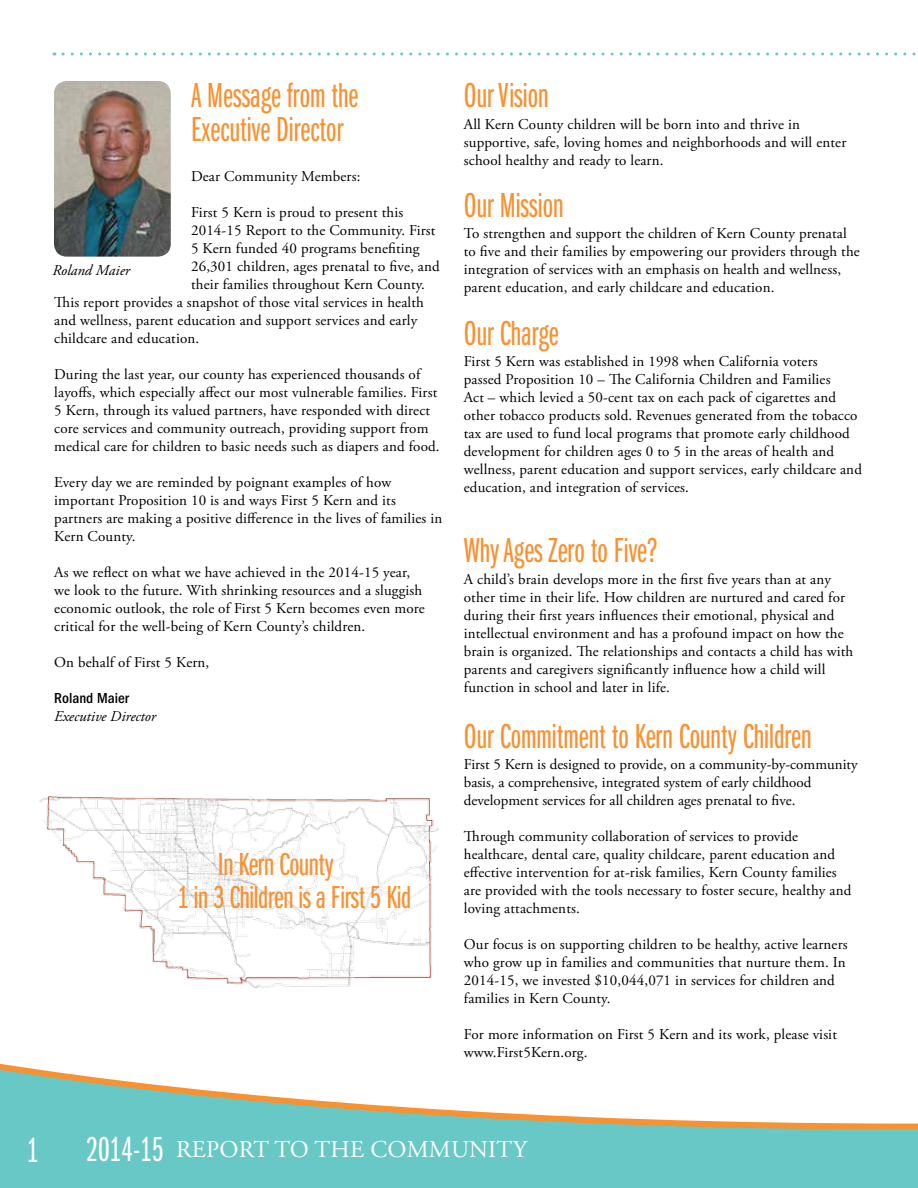
<style>
.page{position:relative;width:918px;height:1188px;background:#fff}
.page>*{position:absolute;margin:0;border:0;box-sizing:border-box;transform-origin:0 0}
.t1{font:36px/34.2px "ITC Franklin Gothic Std Bk X Cp";color:#f79131}
.t2{font:36px "ITC Franklin Gothic Std Bk X Cp";color:#fff}
.t3{font:33px/33.2px "ITC Franklin Gothic Std Bk X Cp";letter-spacing:-.01em;color:#f79131;scale:1.05 1}
.t4{font:24px "Adobe Garamond Pro";letter-spacing:.01em;color:#fff}
.t5{font:15px/18px "Adobe Garamond Pro";letter-spacing:.01em;color:#000}
.t6{font:italic 15px "Adobe Garamond Pro";color:#000}
.t7{font:500 condensed 15px "ITC Franklin Gothic Std";color:#000}
.s1{font-family:"ITC Franklin Gothic Std Bk X Cp";font-size:36px}
</style>
<div class="page">
<svg style="left:63px;top:52px;width:853px;height:4px"></svg>
<div style="left:0;top:1133px;width:918px;height:55px;background:#68c8c6"></div>
<svg style="left:0;top:1063px;width:918px;height:70px"></svg>
<img style="left:54px;top:81px;width:117px;height:176px">
<img style="left:39px;top:796px;width:400px;height:192px">
<h1 class="t1" style="left:191px;top:79px;width:169px">A Message from the<br>Executive Director</h1>
<p class="t5" style="left:191px;top:168px;width:171px">Dear Community Members:</p>
<p class="t5" style="left:191px;top:204px;width:214px">First 5 Kern is proud to present this</p>
<p class="t5" style="left:191px;top:222px;width:246px">2014-15 Report to the Community. First</p>
<p class="t5" style="left:191px;top:240px;width:230px">5 Kern funded 40 programs benefiting</p>
<p class="t5" style="left:191px;top:258px;width:250px">26,301 children, ages prenatal to five, and</p>
<p class="t5" style="left:191px;top:276px;width:236px">their families throughout Kern County.</p>
<p class="t5" style="left:54px;top:294px;width:371px">This report provides a snapshot of those vital services in health</p>
<p class="t5" style="left:54px;top:312px;width:365px">and wellness, parent education and support services and early</p>
<p class="t5" style="left:54px;top:330px;width:146px">childcare and education.</p>
<p class="t5" style="left:54px;top:366px;width:387px">During the last year, our county has experienced thousands of layoffs, which especially affect our most vulnerable families. First 5 Kern, through its valued partners, have responded with direct core services and community outreach, providing support from medical care for children to basic needs such as diapers and food.</p>
<p class="t5" style="left:54px;top:474px;width:390px">Every day we are reminded by poignant examples of how important Proposition 10 is and ways First 5 Kern and its partners are making a positive difference in the lives of families in Kern County.</p>
<p class="t5" style="left:54px;top:564px;width:372px">As we reflect on what we have achieved in the 2014-15 year, we look to the future. With shrinking resources and a sluggish economic outlook, the role of First 5 Kern becomes even more critical for the well-being of Kern County’s children.</p>
<p class="t5" style="left:54px;top:654px;width:157px">On behalf of First 5 Kern,</p>
<p class="t7" style="left:54px;top:690px;width:76px">Roland Maier</p>
<p class="t6" style="left:54px;top:707px;width:103px">Executive Director</p>
<p class="t6" style="left:52px;top:262px;width:79px">Roland Maier</p>
<h2 class="t3" style="left:178px;top:848px;width:224px;text-indent:40px">In Kern County<br>1 in 3 Children is a First 5 Kid</h2>
<h1 class="t1" style="left:464px;top:79px;width:86px">Our Vision</h1>
<p class="t5" style="left:464px;top:116px;width:384px">All Kern County children will be born into and thrive in supportive, safe, loving homes and neighborhoods and will enter school healthy and ready to learn.</p>
<h1 class="t1" style="left:464px;top:189px;width:101px">Our Mission</h1>
<p class="t5" style="left:464px;top:225px;width:397px">To strengthen and support the children of Kern County prenatal to five and their families by empowering our providers through the integration of services with an emphasis on health and wellness, parent education, and early childcare and education.</p>
<h1 class="t1" style="left:464px;top:317px;width:96px">Our Charge</h1>
<p class="t5" style="left:464px;top:353px;width:400px">First 5 Kern was established in 1998 when California voters<br>passed Proposition 10 – The California Children and Families<br>Act – which levied a 50-cent tax on each pack of cigarettes and other tobacco products sold. Revenues generated from the tobacco tax are used to fund local programs that promote early childhood development for children ages 0 to 5 in the areas of health and wellness, parent education and support services, early childcare and education, and integration of services.</p>
<h1 class="t1" style="left:464px;top:535px;width:195px">Why Ages Zero to Five?</h1>
<p class="t5" style="left:464px;top:571px;width:391px">A child’s brain develops more in the first five years than at any other time in their life. How children are nurtured and cared for during their first years influences their emotional, physical and intellectual environment and has a profound impact on how the brain is organized. The relationships and contacts a child has with parents and caregivers significantly influence how a child will function in school and later in life.</p>
<h1 class="t1" style="left:464px;top:720px;width:349px">Our Commitment to Kern County Children</h1>
<p class="t5" style="left:464px;top:756px;width:395px">First 5 Kern is designed to provide, on a community-by-community basis, a comprehensive, integrated system of early childhood development services for all children ages prenatal to five.</p>
<p class="t5" style="left:464px;top:828px;width:389px">Through community collaboration of services to provide healthcare, dental care, quality childcare, parent education and effective intervention for at-risk families, Kern County families are provided with the tools necessary to foster secure, healthy and loving attachments.</p>
<p class="t5" style="left:464px;top:936px;width:385px">Our focus is on supporting children to be healthy, active learners who grow up in families and communities that nurture them. In 2014-15, we invested $10,044,071 in services for children and families in Kern County.</p>
<p class="t5" style="left:464px;top:1026px;width:375px">For more information on First 5 Kern and its work, please visit www.First5Kern.org.</p>
<h1 class="t2" style="left:27px;top:1131px;width:13px">1</h1>
<h3 class="t4" style="left:86px;top:1135px;width:442px"><span class="s1">2014-15</span> REPORT TO THE COMMUNITY</h3>
</div>
